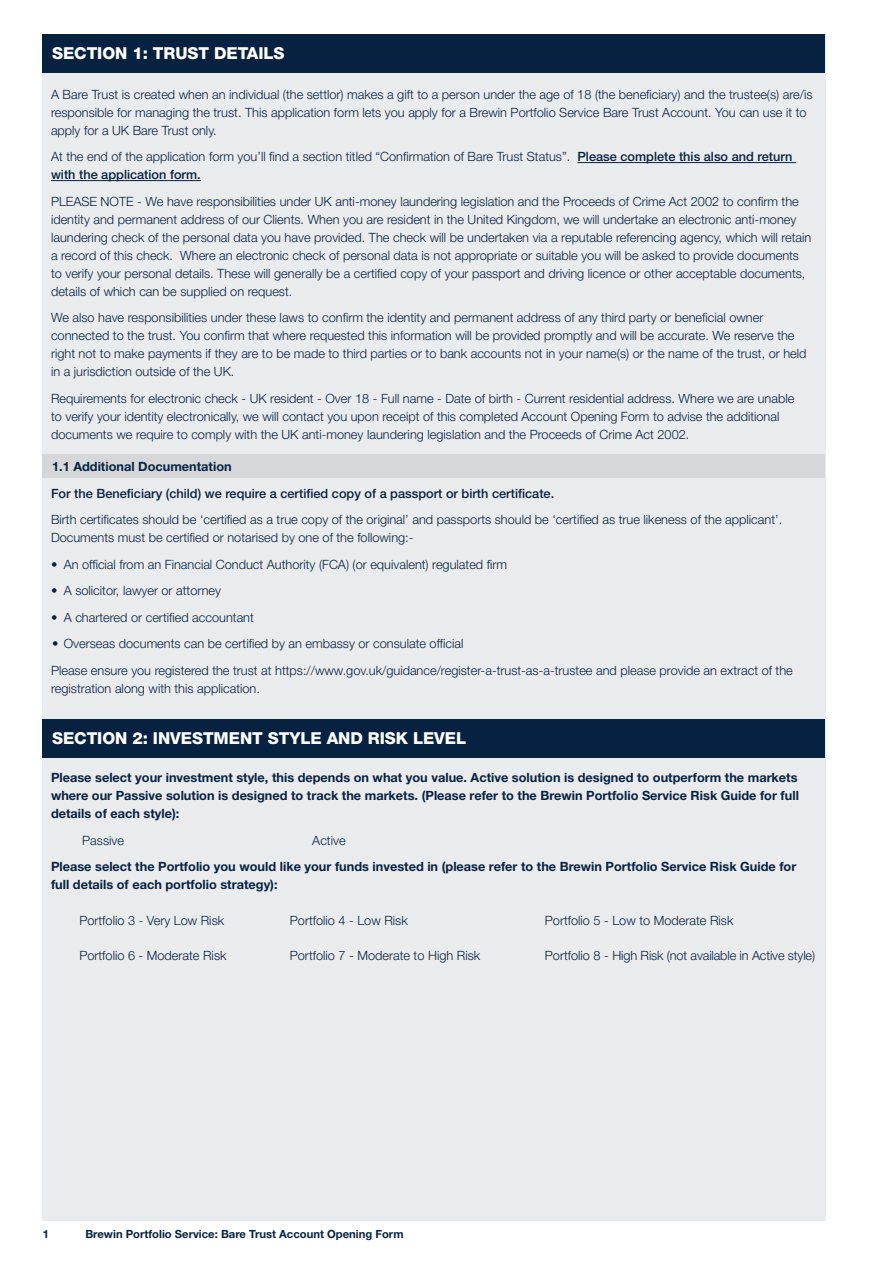
<style>
.page{position:relative;width:893px;height:1263px;background:#fff}
.page>*{position:absolute;margin:0;border:0;box-sizing:border-box;transform-origin:0 0}
.t1{font:800 16.5px "Helvetica Neue LT Std";letter-spacing:-.005em;color:#fff}
.t2{font:300 12.75px/18px "Helvetica Neue LT Std";color:#072241}
.t3{font:700 12.75px/18px "Helvetica Neue LT Std";color:#072241;text-align:justify}
.t4{font:500 12.75px "Helvetica Neue LT Std";color:#072241}
.t5{font:700 11.25px "Helvetica Neue LT Std";color:#072241}
.s1{font-weight:500}
</style>
<div class="page">
<div style="left:43px;top:34px;width:783px;height:1186px;background:#e9ebec"></div>
<hr style="left:577px;top:162px;width:219px;height:1px;background:#072241">
<hr style="left:51px;top:180px;width:150px;height:1px;background:#072241">
<div style="left:43px;top:34px;width:782px;height:38px;background:#072241"></div>
<div style="left:43px;top:455px;width:782px;height:23px;background:#d5d7d9"></div>
<div style="left:43px;top:719px;width:782px;height:38px;background:#072241"></div>
<p class="t1" style="left:52px;top:43px;width:234px">SECTION 1: TRUST DETAILS</p>
<p class="t2" style="left:51px;top:85px;width:763px">A Bare Trust is created when an individual (the settlor) makes a gift to a person under the age of 18 (the beneficiary) and the trustee(s) are/is responsible for managing the trust. This application form lets you apply for a Brewin Portfolio Service Bare Trust Account. You can use it to apply for a UK Bare Trust only.</p>
<p class="t2" style="left:51px;top:148px;width:743px">At the end of the application form you’ll find a section titled “Confirmation of Bare Trust Status”. <span class="s1">Please complete this also and return with the application form.</span></p>
<p class="t2" style="left:51px;top:192px;width:762px">PLEASE NOTE - We have responsibilities under UK anti-money laundering legislation and the Proceeds of Crime Act 2002 to confirm the identity and permanent address of our Clients. When you are resident in the United Kingdom, we will undertake an electronic anti-money laundering check of the personal data you have provided. The check will be undertaken via a reputable referencing agency, which will retain a record of this check. Where an electronic check of personal data is not appropriate or suitable you will be asked to provide documents to verify your personal details. These will generally be a certified copy of your passport and driving licence or other acceptable documents, details of which can be supplied on request.</p>
<p class="t2" style="left:51px;top:309px;width:757px">We also have responsibilities under these laws to confirm the identity and permanent address of any third party or beneficial owner connected to the trust. You confirm that where requested this information will be provided promptly and will be accurate. We reserve the right not to make payments if they are to be made to third parties or to bank accounts not in your name(s) or the name of the trust, or held in a jurisdiction outside of the UK.</p>
<p class="t2" style="left:51px;top:389px;width:745px">Requirements for electronic check - UK resident - Over 18 - Full name - Date of birth - Current residential address. Where we are unable to verify your identity electronically, we will contact you upon receipt of this completed Account Opening Form to advise the additional documents we require to comply with the UK anti-money laundering legislation and the Proceeds of Crime Act 2002.</p>
<p class="t3" style="left:52px;top:457px;width:181px">1.1 Additional Documentation</p>
<p class="t4" style="left:51px;top:486px;width:505px">For the Beneficiary (child) we require a certified copy of a passport or birth certificate.</p>
<p class="t2" style="left:51px;top:511px;width:733px">Birth certificates should be ‘certified as a true copy of the original’ and passports should be ‘certified as true likeness of the applicant’.<br>Documents must be certified or notarised by one of the following:-</p>
<p class="t2" style="left:51px;top:555px;width:458px">• An official from an Financial Conduct Authority (FCA) (or equivalent) regulated firm</p>
<p class="t2" style="left:51px;top:582px;width:172px">• A solicitor, lawyer or attorney</p>
<p class="t2" style="left:51px;top:608px;width:204px">• A chartered or certified accountant</p>
<p class="t2" style="left:51px;top:630px;width:743px;line-height:26.5px">• Overseas documents can be certified by an embassy or consulate official<br>Please ensure you registered the trust at https://www.gov.uk/guidance/register-a-trust-as-a-trustee and please provide an extract of the</p>
<p class="t2" style="left:51px;top:679px;width:210px">registration along with this application.</p>
<p class="t1" style="left:52px;top:728px;width:416px">SECTION 2: INVESTMENT STYLE AND RISK LEVEL</p>
<p class="t3" style="left:51px;top:768px;width:749px">Please select your investment style, this depends on what you value. Active solution is designed to outperform the markets where our Passive solution is designed to track the markets. (Please refer to the Brewin Portfolio Service Risk Guide for full details of each style):</p>
<p class="t2" style="left:82px;top:831px;width:43px">Passive</p>
<p class="t2" style="left:312px;top:831px;width:35px">Active</p>
<p class="t3" style="left:51px;top:858px;width:747px">Please select the Portfolio you would like your funds invested in (please refer to the Brewin Portfolio Service Risk Guide for full details of each portfolio strategy):</p>
<p class="t2" style="left:79px;top:911px;width:146px">Portfolio 3 - Very Low Risk</p>
<p class="t2" style="left:290px;top:911px;width:119px">Portfolio 4 - Low Risk</p>
<p class="t2" style="left:545px;top:911px;width:190px">Portfolio 5 - Low to Moderate Risk</p>
<p class="t2" style="left:79px;top:947px;width:149px">Portfolio 6 - Moderate Risk</p>
<p class="t2" style="left:290px;top:947px;width:192px">Portfolio 7 - Moderate to High Risk</p>
<p class="t2" style="left:545px;top:947px;width:272px">Portfolio 8 - High Risk (not available in Active style)</p>
<p class="t5" style="left:43px;top:1227px;width:8px">1</p>
<p class="t5" style="left:85px;top:1227px;width:320px">Brewin Portfolio Service: Bare Trust Account Opening Form</p>
</div>
